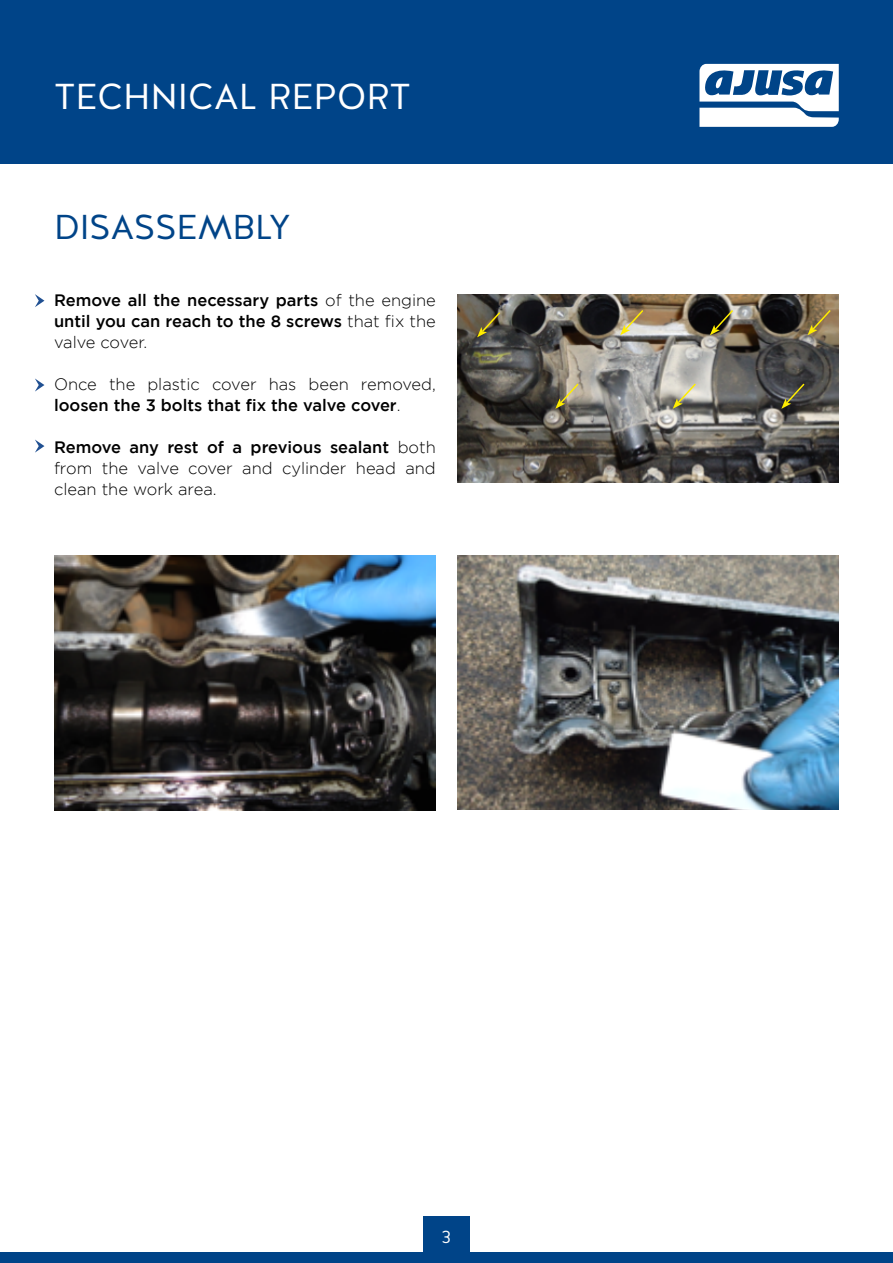
<style>
.page{position:relative;width:893px;height:1263px;background:#fff}
.page>*{position:absolute;margin:0;border:0;box-sizing:border-box;transform-origin:0 0}
.t1{font:36px "Halis GR";color:#fff}
.t2{font:34.5px "Halis GR";color:#048}
.t3{font:18px "Halis GR";color:#fff}
.t4{font:300 16.5px/21px "Gotham";color:#000}
.t5{font:500 16.5px/21px "Gotham";color:#000;text-align:justify}
.s1{font-weight:300}
.s2{font-weight:500}
</style>
<div class="page">
<div style="left:0;top:0;width:893px;height:163px;background:#048"></div>
<svg style="left:699px;top:64px;width:140px;height:63px"></svg>
<div style="left:0;top:1252px;width:893px;height:11px;background:#048"></div>
<div style="left:423px;top:1216px;width:47px;height:46px;background:#048"></div>
<svg style="left:35px;top:294px;width:9px;height:13px"></svg>
<svg style="left:35px;top:378px;width:9px;height:14px"></svg>
<svg style="left:35px;top:439px;width:9px;height:14px"></svg>
<img style="left:457px;top:294px;width:382px;height:188px">
<img style="left:54px;top:555px;width:382px;height:255px">
<img style="left:457px;top:555px;width:382px;height:254px">
<svg style="left:620px;top:308px;width:25px;height:27px"></svg>
<svg style="left:710px;top:308px;width:25px;height:27px"></svg>
<svg style="left:807px;top:308px;width:25px;height:27px"></svg>
<svg style="left:781px;top:382px;width:25px;height:27px"></svg>
<svg style="left:673px;top:382px;width:24px;height:27px"></svg>
<svg style="left:555px;top:382px;width:25px;height:27px"></svg>
<svg style="left:477px;top:310px;width:25px;height:27px"></svg>
<h1 class="t1" style="left:54px;top:73px;width:358px">TECHNICAL REPORT</h1>
<h2 class="t2" style="left:54px;top:204px;width:238px">DISASSEMBLY</h2>
<p class="t5" style="left:54px;top:289px;width:383px">Remove all the necessary parts <span class="s1">of the engine </span>until you can reach to the 8 screws <span class="s1">that fix the valve cover.</span></p>
<p class="t4" style="left:54px;top:373px;width:383px">Once the plastic cover has been removed, <span class="s2">loosen the 3 bolts that fix the valve cover</span>.</p>
<p class="t4" style="left:54px;top:436px;width:383px;text-align:justify"><span class="s2">Remove any rest of a previous sealant</span> both from the valve cover and cylinder head and clean the work area.</p>
<p class="t3" style="left:442px;top:1225px;width:11px">3</p>
</div>
